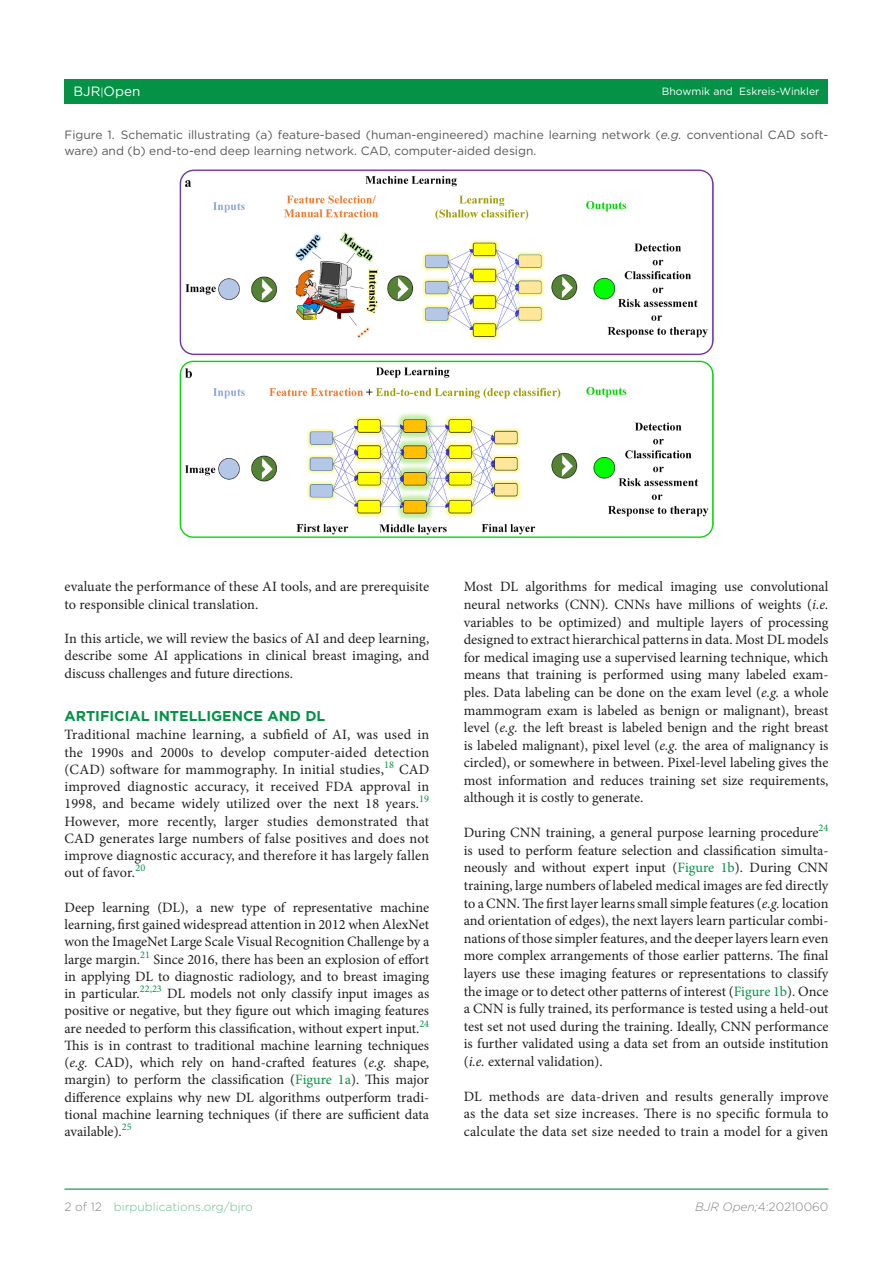
<style>
.page{position:relative;width:893px;height:1263px;background:#fff}
.page>*{position:absolute;margin:0;border:0;box-sizing:border-box;transform-origin:0 0}
.t1{font:14.25px/17.5px "Minion Pro";color:#231f20;text-align:justify}
.t2{font:700 14.25px "Gotham";color:#039246}
.t3{font:13.5px "Gotham";color:#fff}
.t4{font:12px/16.5px "Gotham";color:#57585a}
.t5{font:300 12px "Gotham";color:#68be90}
.t6{font:300 12px "Gotham";color:#808285}
.t7{font:10.5px "Gotham";color:#fff}
.s1{font-size:10.5px}
.s2{font-style:italic}
.s3{color:#039246}
.s4{color:#808285}
</style>
<div class="page">
<hr style="left:64px;top:1188px;width:764px;height:2px;background:#039246">
<div style="left:64px;top:79px;width:764px;height:24px;background:#039246"></div>
<img style="left:179px;top:169px;width:535px;height:369px">
<p class="t3" style="left:74px;top:82px;width:68px">BJR<span class="s1">|</span>Open</p>
<p class="t7" style="left:662px;top:85px;width:159px">Bhowmik and Eskreis-Winkler</p>
<p class="t4" style="left:64px;top:126px;width:765px">Figure 1. Schematic illustrating (a) feature-based (human-engineered) machine learning network (<span class="s2">e.g.</span> conventional CAD soft&shy;ware) and (b) end-to-end deep learning network. CAD, computer-aided design.</p>
<p class="t1" style="left:64px;top:578px;width:366px">evaluate the performance of these AI tools, and are prerequisite to responsible clinical translation.</p>
<p class="t1" style="left:64px;top:630px;width:366px">In this article, we will review the basics of AI and deep learning, describe some AI applications in clinical breast imaging, and discuss challenges and future directions.</p>
<p class="t2" style="left:64px;top:707px;width:262px">ARTIFICIAL INTELLIGENCE AND DL</p>
<p class="t1" style="left:64px;top:726px;width:366px">Traditional machine learning, a subfield of AI, was used in the 1990s and 2000s to develop computer-aided detection (CAD) software for mammography. In initial studies,<sup>18</sup> CAD improved diagnostic accuracy, it received FDA approval in 1998, and became widely utilized over the next 18 years.<sup>19<br></sup>However, more recently, larger studies demonstrated that CAD generates large numbers of false positives and does not improve diagnostic accuracy, and therefore it has largely fallen out of favor.<sup>20</sup></p>
<p class="t1" style="left:64px;top:899px;width:366px">Deep learning (DL), a new type of representative machine learning, first gained widespread attention in 2012 when AlexNet won the ImageNet Large Scale Visual Recognition Challenge by a large margin.<sup>21</sup> Since 2016, there has been an explosion of effort in applying DL to diagnostic radiology, and to breast imaging in particular.<sup>22,23</sup> DL models not only classify input images as positive or negative, but they figure out which imaging features are needed to perform this classification, without expert input.<sup>24<br></sup>This is in contrast to traditional machine learning techniques (<span class="s2">e.g.</span> CAD), which rely on hand-crafted features (<span class="s2">e.g.</span> shape, margin) to perform the classification (<span class="s3">Figure 1a</span>). This major difference explains why new DL algorithms outperform tradi&shy;tional machine learning techniques (if there are sufficient data available).<sup>25</sup></p>
<p class="t1" style="left:464px;top:578px;width:366px">Most DL algorithms for medical imaging use convolutional neural networks (CNN). CNNs have millions of weights (<span class="s2">i.e. </span>variables to be optimized) and multiple layers of processing designed to extract hierarchical patterns in data. Most DL models for medical imaging use a supervised learning technique, which means that training is performed using many labeled exam&shy;ples. Data labeling can be done on the exam level (<span class="s2">e.g.</span> a whole mammogram exam is labeled as benign or malignant), breast level (<span class="s2">e.g.</span> the left breast is labeled benign and the right breast is labeled malignant), pixel level (<span class="s2">e.g.</span> the area of malignancy is circled), or somewhere in between. Pixel-level labeling gives the most information and reduces training set size requirements, although it is costly to generate.</p>
<p class="t1" style="left:464px;top:824px;width:366px">During CNN training, a general purpose learning procedure<sup>24 </sup>is used to perform feature selection and classification simulta&shy;neously and without expert input (<span class="s3">Figure 1b</span>). During CNN training, large numbers of labeled medical images are fed directly to a CNN. The first layer learns small simple features (<span class="s2">e.g.</span> location and orientation of edges), the next layers learn particular combi&shy;nations of those simpler features, and the deeper layers learn even more complex arrangements of those earlier patterns. The final layers use these imaging features or representations to classify the image or to detect other patterns of interest (<span class="s3">Figure 1b</span>). Once a CNN is fully trained, its performance is tested using a held-out test set not used during the training. Ideally, CNN performance is further validated using a data set from an outside institution (<span class="s2">i.e.</span> external validation).</p>
<p class="t1" style="left:464px;top:1087px;width:366px">DL methods are data-driven and results generally improve as the data set size increases. There is no specific formula to calculate the data set size needed to train a model for a given</p>
<p class="t5" style="left:64px;top:1199px;width:190px"><span class="s4">2 of 12</span> birpublications.org/bjro</p>
<p class="t6" style="left:695px;top:1199px;width:135px"><span class="s2">BJR Open;</span>4:20210060</p>
</div>
